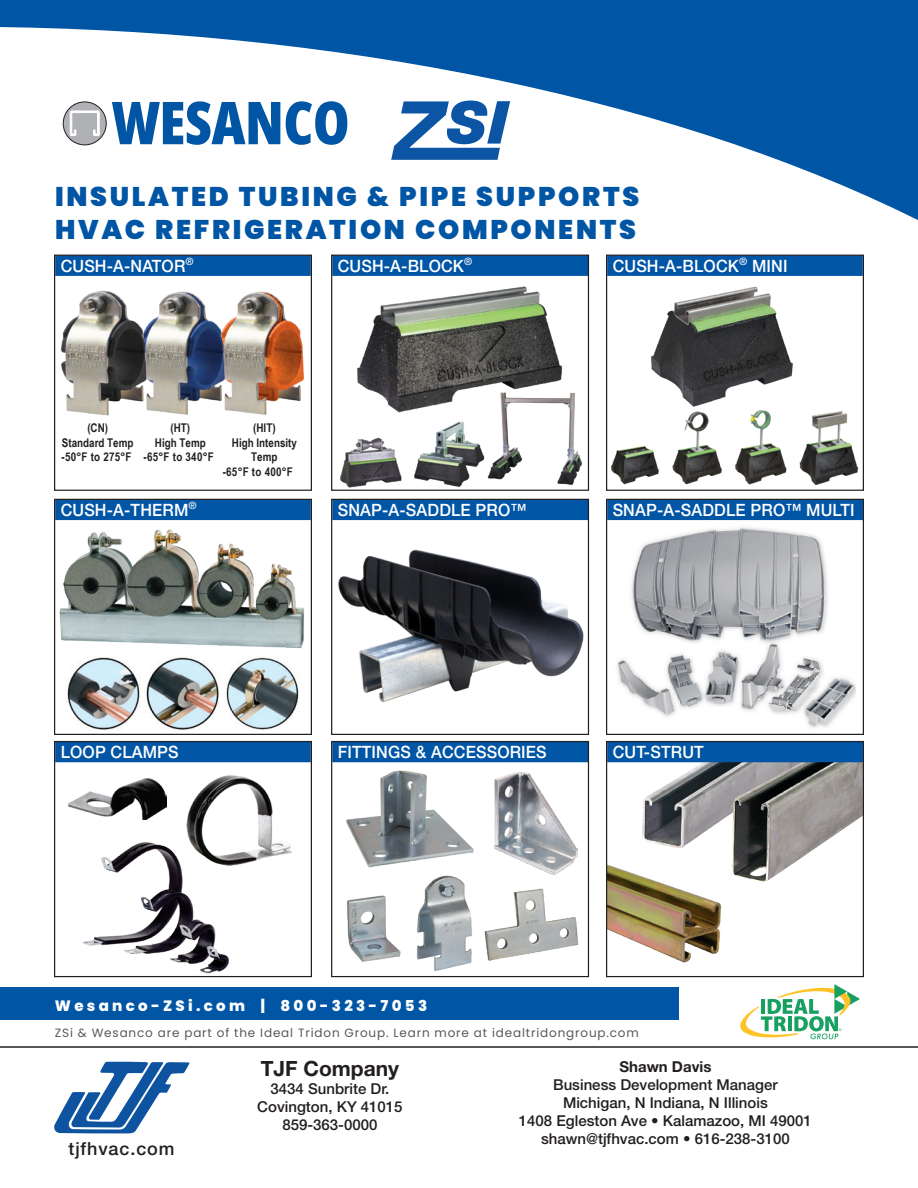
<style>
.page{position:relative;width:918px;height:1188px;background:#fff}
.page>*{position:absolute;margin:0;border:0;box-sizing:border-box;transform-origin:0 0}
.t1{font:900 27px/32.4px "Poppins";letter-spacing:.1em;color:#0155a5}
.t2{font:700 21px "Helvetica Neue LT Std";color:#231f20}
.t3{font:500 18px "Helvetica Neue LT Std";letter-spacing:.05em;color:#231f20}
.t4{font:500 16.95px "Helvetica Neue LT Std";letter-spacing:.01em;color:#fff;scale:.95 1}
.t5{font:500 15px/18px "Helvetica Neue LT Std";color:#231f20;text-align:center}
.t6{font:800 15px "Poppins";letter-spacing:.22em;color:#fff}
.t7{font:700 15px "Helvetica Neue LT Std";color:#231f20}
.t8{font:700 12px/14.4px "Arial Narrow";color:#231f20;text-align:center}
.t9{font:12px "Poppins";letter-spacing:.07em;color:#57585a}
</style>
<div class="page">
<div style="left:55px;top:499px;width:256px;height:21px;background:#0155a5"></div>
<div style="left:54px;top:499px;width:258px;height:236px;border:1px solid #231f20"></div>
<div style="left:332px;top:255px;width:256px;height:21px;background:#0155a5"></div>
<div style="left:331px;top:255px;width:258px;height:236px;border:1px solid #231f20"></div>
<img style="left:357px;top:286px;width:206px;height:127px">
<div style="left:607px;top:255px;width:256px;height:21px;background:#0155a5"></div>
<div style="left:606px;top:255px;width:258px;height:236px;border:1px solid #231f20"></div>
<div style="left:332px;top:742px;width:256px;height:20px;background:#0155a5"></div>
<div style="left:331px;top:741px;width:258px;height:236px;border:1px solid #231f20"></div>
<div style="left:332px;top:499px;width:256px;height:21px;background:#0155a5"></div>
<div style="left:331px;top:499px;width:258px;height:236px;border:1px solid #231f20"></div>
<div style="left:607px;top:499px;width:256px;height:21px;background:#0155a5"></div>
<div style="left:606px;top:499px;width:258px;height:236px;border:1px solid #231f20"></div>
<div style="left:55px;top:255px;width:256px;height:21px;background:#0155a5"></div>
<div style="left:54px;top:255px;width:258px;height:236px;border:1px solid #231f20"></div>
<img style="left:227px;top:291px;width:78px;height:124px">
<img style="left:149px;top:291px;width:78px;height:124px">
<img style="left:61px;top:290px;width:88px;height:126px">
<img style="left:338px;top:549px;width:246px;height:153px">
<img style="left:346px;top:770px;width:128px;height:98px">
<img style="left:608px;top:864px;width:114px;height:99px">
<img style="left:637px;top:762px;width:94px;height:87px">
<img style="left:731px;top:762px;width:131px;height:120px">
<div style="left:607px;top:742px;width:256px;height:20px;background:#0155a5"></div>
<div style="left:606px;top:741px;width:258px;height:236px;border:1px solid #231f20"></div>
<hr style="left:0;top:1046px;width:918px;height:2px;background:#231f20">
<img style="left:617px;top:527px;width:238px;height:201px">
<div style="left:55px;top:742px;width:256px;height:20px;background:#0155a5"></div>
<div style="left:54px;top:741px;width:258px;height:236px;border:1px solid #231f20"></div>
<img style="left:186px;top:775px;width:106px;height:91px">
<img style="left:68px;top:778px;width:98px;height:41px">
<img style="left:81px;top:838px;width:151px;height:139px">
<img style="left:651px;top:286px;width:142px;height:121px">
<img style="left:494px;top:772px;width:84px;height:103px">
<img style="left:347px;top:895px;width:54px;height:67px">
<img style="left:417px;top:875px;width:55px;height:96px">
<img style="left:484px;top:888px;width:95px;height:73px">
<img style="left:59px;top:529px;width:245px;height:120px">
<img style="left:226px;top:657px;width:73px;height:73px">
<img style="left:146px;top:657px;width:73px;height:73px">
<img style="left:67px;top:657px;width:73px;height:73px">
<img style="left:611px;top:446px;width:48px;height:38px">
<img style="left:672px;top:411px;width:50px;height:74px">
<img style="left:735px;top:410px;width:52px;height:75px">
<img style="left:799px;top:411px;width:60px;height:74px">
<img style="left:338px;top:437px;width:65px;height:53px">
<img style="left:414px;top:421px;width:69px;height:66px">
<img style="left:483px;top:389px;width:100px;height:97px">
<svg style="left:0;top:0;width:918px;height:220px"></svg>
<svg style="left:391px;top:101px;width:119px;height:59px"></svg>
<svg style="left:63px;top:102px;width:43px;height:43px"></svg>
<div style="left:63px;top:102px;width:44px;height:43px;border:1px solid #231f20;border-radius:50%"></div>
<svg style="left:70px;top:110px;width:30px;height:26px"></svg>
<svg style="left:112px;top:101px;width:168px;height:44px"></svg>
<svg style="left:286px;top:101px;width:61px;height:44px"></svg>
<div style="left:0;top:988px;width:678px;height:32px;background:#0155a5"></div>
<svg style="left:740px;top:984px;width:120px;height:55px"></svg>
<svg style="left:54px;top:1061px;width:136px;height:73px"></svg>
<h1 class="t1" style="left:55px;top:181px;width:586px">INSULATED TUBING &amp; PIPE SUPPORTS<br>HVAC REFRIGERATION COMPONENTS</h1>
<p class="t4" style="left:61px;top:256px;width:142px">CUSH-A-NATOR<sup>®</sup></p>
<p class="t4" style="left:338px;top:256px;width:143px">CUSH-A-BLOCK<sup>®</sup></p>
<p class="t4" style="left:613px;top:256px;width:186px">CUSH-A-BLOCK<sup>®</sup> MINI</p>
<p class="t8" style="left:62px;top:421px;width:73px">(CN)<br>Standard Temp -50°F to 275°F</p>
<p class="t8" style="left:144px;top:421px;width:72px">(HT)<br>High Temp -65°F to 340°F</p>
<p class="t8" style="left:253px;top:421px;width:24px">(HIT)</p>
<p class="t8" style="left:232px;top:435px;width:67px">High Intensity</p>
<p class="t8" style="left:251px;top:450px;width:28px">Temp</p>
<p class="t8" style="left:223px;top:464px;width:72px">-65°F to 400°F</p>
<p class="t4" style="left:61px;top:500px;width:145px">CUSH-A-THERM<sup>®</sup></p>
<p class="t4" style="left:338px;top:500px;width:200px">SNAP-A-SADDLE PRO™</p>
<p class="t4" style="left:613px;top:500px;width:256px">SNAP-A-SADDLE PRO™ MULTI</p>
<p class="t4" style="left:61px;top:742px;width:126px">LOOP CLAMPS</p>
<p class="t4" style="left:613px;top:742px;width:97px">CUT-STRUT</p>
<p class="t4" style="left:338px;top:742px;width:222px">FITTINGS &amp; ACCESSORIES</p>
<p class="t6" style="left:55px;top:997px;width:374px">Wesanco-ZSi.com | 800-323-7053</p>
<p class="t9" style="left:55px;top:1026px;width:585px">ZSi &amp; Wesanco are part of the Ideal Tridon Group. Learn more at idealtridongroup.com</p>
<p class="t7" style="left:619px;top:1057px;width:93px">Shawn Davis</p>
<p class="t5" style="left:519px;top:1076px;width:294px">Business Development Manager Michigan, N Indiana, N Illinois<br>1408 Egleston Ave • Kalamazoo, MI 49001 shawn@tjfhvac.com • 616-238-3100</p>
<h2 class="t2" style="left:261px;top:1056px;width:140px">TJF Company</h2>
<p class="t5" style="left:257px;top:1080px;width:147px">3434 Sunbrite Dr.<br>Covington, KY 41015<br>859-363-0000</p>
<p class="t3" style="left:68px;top:1138px;width:108px">tjfhvac.com</p>
</div>
